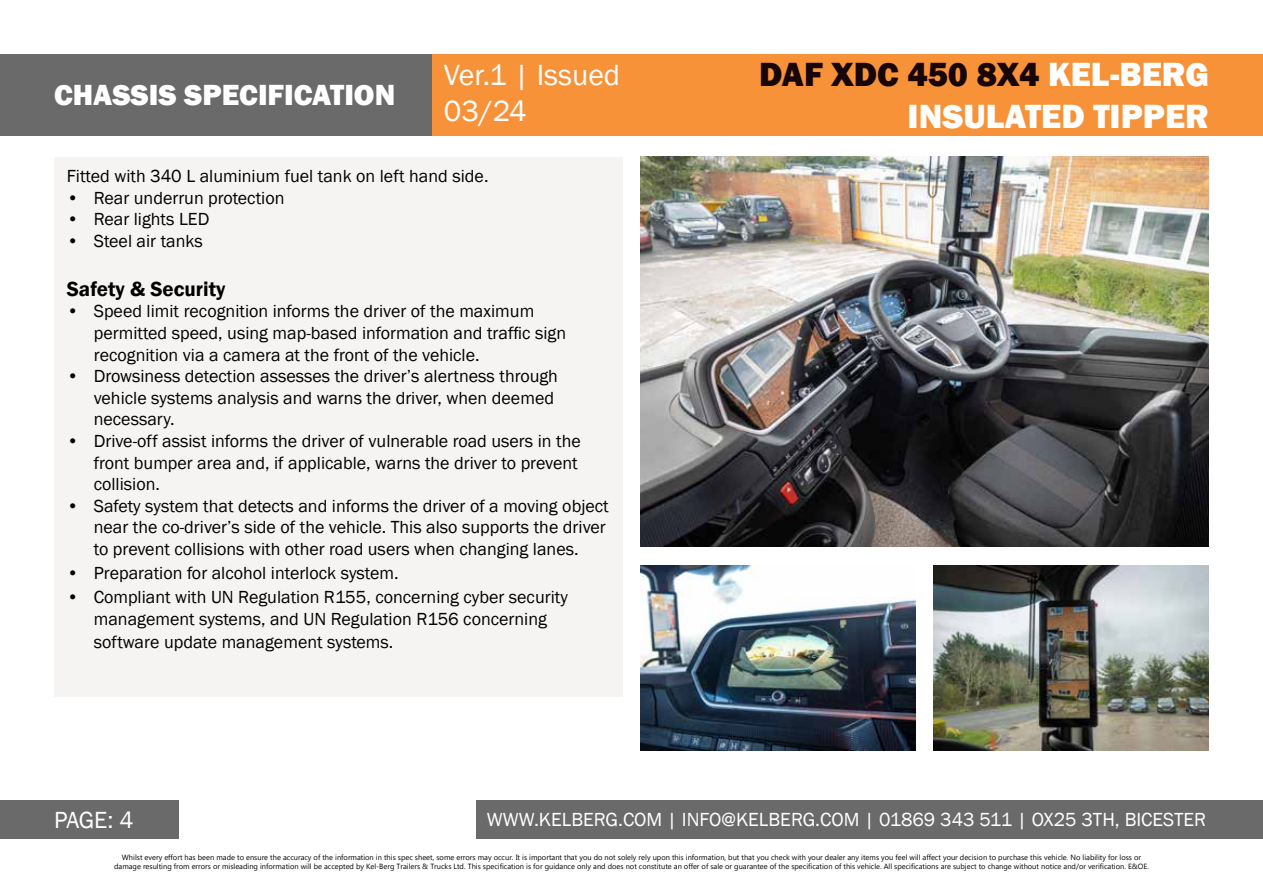
<style>
.page{position:relative;width:1263px;height:893px;background:#fff}
.page>*{position:absolute;margin:0;border:0;box-sizing:border-box;transform-origin:0 0}
.t1{font:800 34.5px/41.4px "Franklin Gothic";color:#fff;text-align:right}
.t2{font:800 30px "Franklin Gothic";color:#fff}
.t3{font:30px/36px "Franklin Gothic";color:#fff}
.t4{font:24px "Franklin Gothic";color:#fff}
.t5{font:600 21px "Franklin Gothic";color:#000}
.t6{font:19.5px "Franklin Gothic";color:#fff}
.t7{font:18px/21.6px "Franklin Gothic";color:#000}
.t8{font:7.5px/9px "Microsoft Tai Le";color:#000;text-align:center}
.s1{color:#180607}
</style>
<div class="page">
<div style="left:432px;top:54px;width:831px;height:82px;background:#f79239"></div>
<div style="left:0;top:54px;width:432px;height:82px;background:#6b6a6a"></div>
<div style="left:0;top:801px;width:179px;height:38px;background:#6b6a6a"></div>
<div style="left:476px;top:801px;width:787px;height:38px;background:#6b6a6a"></div>
<div style="left:54px;top:157px;width:568px;height:539px;background:#f5f4f2"></div>
<img style="left:640px;top:157px;width:569px;height:389px">
<img style="left:640px;top:565px;width:276px;height:185px">
<img style="left:934px;top:565px;width:275px;height:185px">
<h2 class="t2" style="left:54px;top:76px;width:343px">CHASSIS SPECIFICATION</h2>
<h2 class="t3" style="left:444px;top:58px;width:178px">Ver.1 | Issued<br>03/24</h2>
<p class="t7" style="left:67px;top:166px;width:423px">Fitted with 340 L aluminium fuel tank on left hand side.</p>
<p class="t7" style="left:67px;top:187px;width:219px">• Rear underrun protection</p>
<p class="t7" style="left:67px;top:209px;width:144px">• Rear lights LED</p>
<p class="t7" style="left:67px;top:231px;width:138px">• Steel air tanks</p>
<p class="t5" style="left:67px;top:276px;width:160px">Safety &amp; Security</p>
<p class="t7" style="left:94px;top:301px;width:474px;text-indent:-27px">• Speed limit recognition informs the driver of the maximum permitted speed, using map-based information and traffic sign recognition via a camera at the front of the vehicle.</p>
<p class="t7" style="left:94px;top:366px;width:466px;text-indent:-27px">• Drowsiness detection assesses the driver’s alertness through vehicle systems analysis and warns the driver, when deemed necessary.</p>
<p class="t7" style="left:94px;top:430px;width:488px;text-indent:-27px">• Drive-off assist informs the driver of vulnerable road users in the front bumper area and, if applicable, warns the driver to prevent collision.</p>
<p class="t7" style="left:94px;top:495px;width:516px;text-indent:-27px">• Safety system that detects and informs the driver of a moving object near the co-driver’s side of the vehicle. This also supports the driver to prevent collisions with other road users when changing lanes.</p>
<p class="t7" style="left:67px;top:562px;width:333px">• Preparation for alcohol interlock system.</p>
<p class="t7" style="left:94px;top:586px;width:476px;line-height:22.5px;text-indent:-27px">• Compliant with UN Regulation R155, concerning cyber security management systems, and UN Regulation R156 concerning software update management systems.</p>
<h1 class="t1" style="left:759px;top:54px;width:451px"><span class="s1">DAF XDC 450 8X4</span> KEL-BERG<br>INSULATED TIPPER</h1>
<h3 class="t4" style="left:54px;top:805px;width:81px">PAGE: 4</h3>
<p class="t6" style="left:487px;top:807px;width:721px">WWW.KELBERG.COM | INFO@KELBERG.COM | 01869 343 511 | OX25 3TH, BICESTER</p>
<p class="t8" style="left:114px;top:854px;width:1036px">Whilst every effort has been made to ensure the accuracy of the information in this spec sheet, some errors may occur. It is important that you do not solely rely upon this information, but that you check with your dealer any items you feel will affect your decision to purchase this vehicle. No liability for loss or damage resulting from errors or misleading information will be accepted by Kel-Berg Trailers &amp; Trucks Ltd. This specification is for guidance only and does not constitute an offer of sale or guarantee of the specification of this vehicle. All specifications are subject to change without notice and/or verification. E&amp;OE.</p>
</div>
